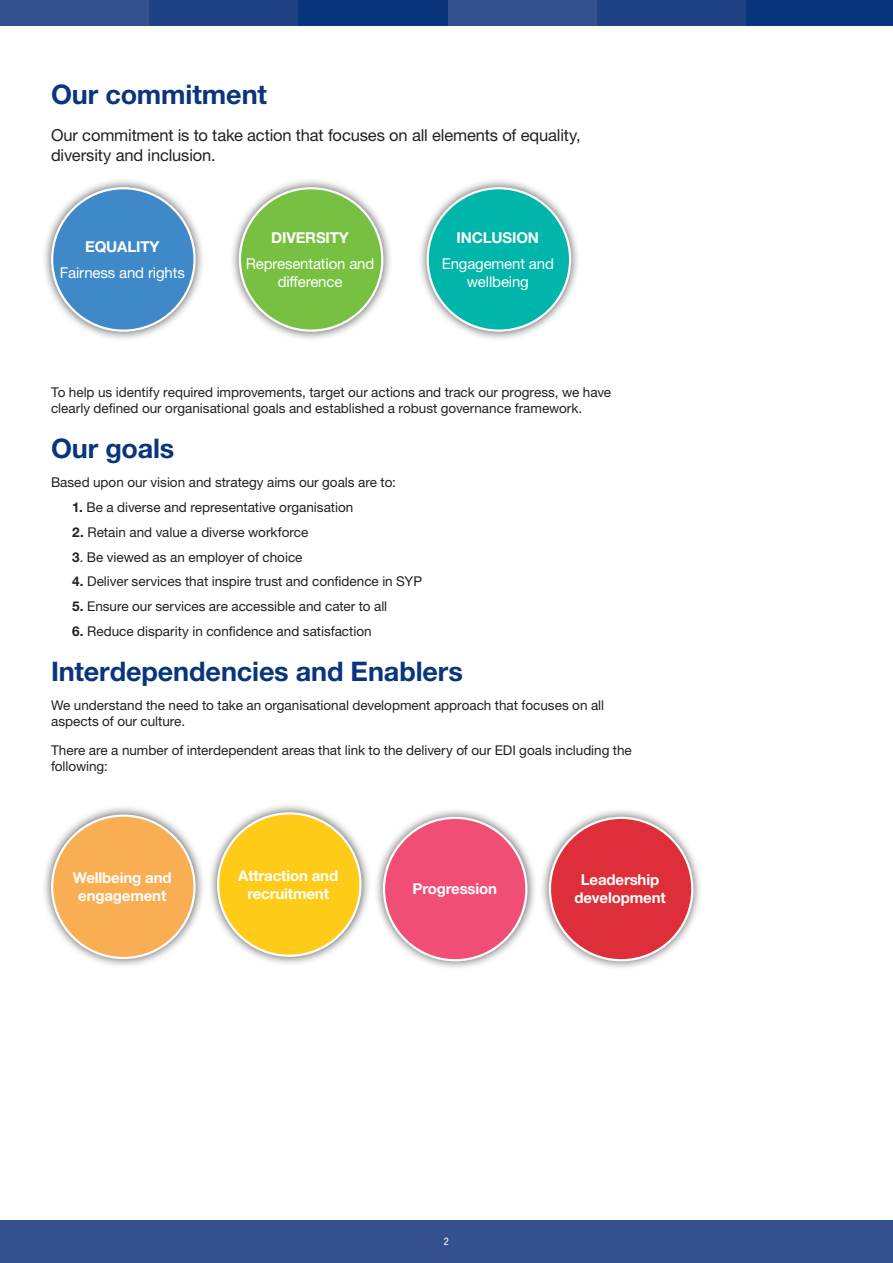
<style>
.page{position:relative;width:893px;height:1263px;background:#fff}
.page>*{position:absolute;margin:0;border:0;box-sizing:border-box;transform-origin:0 0}
.Heading_blue_18pt{font:700 27px "Helvetica Neue LT Std";letter-spacing:-.005em;color:#08357c}
.Intro_11pt{font:16.5px/19.8px "Helvetica Neue LT Std";letter-spacing:-.01em;color:#231f20}
.t1{font:700 15px/18px "Helvetica Neue LT Std";letter-spacing:-.01em;color:#fff;text-align:center}
.t2{font:15px/18px "Helvetica Neue LT Std";letter-spacing:-.01em;color:#fff;text-align:center}
.BODY{font:13.5px/16.2px "Helvetica Neue LT Std";color:#231f20}
.t3{font:condensed 10.5px "Helvetica Neue LT Std";color:#fff}
.s1{font-weight:700}
</style>
<div class="page">
<div style="left:0;top:1220px;width:893px;height:43px;background:#35508e"></div>
<div style="left:0;top:0;width:149px;height:26px;background:#35508e"></div>
<div style="left:149px;top:0;width:150px;height:26px;background:#1f4284"></div>
<div style="left:299px;top:0;width:149px;height:26px;background:#08357c"></div>
<div style="left:448px;top:0;width:149px;height:26px;background:#35508e"></div>
<div style="left:597px;top:0;width:150px;height:26px;background:#1f4284"></div>
<div style="left:747px;top:0;width:146px;height:26px;background:#08357c"></div>
<div style="left:42px;top:178px;width:163px;height:163px;background:#231f20;opacity:.75"></div>
<div style="left:52px;top:188px;width:143px;height:143px;background:#3f89c8;border-radius:50%"></div>
<div style="left:229px;top:178px;width:164px;height:163px;background:#231f20;opacity:.75"></div>
<div style="left:240px;top:188px;width:142px;height:143px;background:#78c042;border-radius:50%"></div>
<div style="left:417px;top:178px;width:164px;height:163px;background:#231f20;opacity:.75"></div>
<div style="left:428px;top:188px;width:142px;height:143px;background:#00b5aa;border-radius:50%"></div>
<div style="left:42px;top:805px;width:163px;height:164px;background:#231f20;opacity:.75"></div>
<div style="left:52px;top:816px;width:143px;height:142px;background:#faae53;border-radius:50%"></div>
<div style="left:208px;top:803px;width:163px;height:163px;background:#231f20;opacity:.75"></div>
<div style="left:218px;top:813px;width:142px;height:143px;background:#fecc18;border-radius:50%"></div>
<div style="left:374px;top:807px;width:163px;height:164px;background:#231f20;opacity:.75"></div>
<div style="left:384px;top:818px;width:142px;height:142px;background:#f04e74;border-radius:50%"></div>
<div style="left:539px;top:807px;width:164px;height:164px;background:#231f20;opacity:.75"></div>
<div style="left:550px;top:818px;width:142px;height:142px;background:#dd2e39;border-radius:50%"></div>
<p class="Heading_blue_18pt" style="left:51px;top:78px;width:217px">Our commitment</p>
<p class="Intro_11pt" style="left:51px;top:125px;width:531px">Our commitment is to take action that focuses on all elements of equality, diversity and inclusion.</p>
<p class="t1" style="left:85px;top:237px;width:76px">EQUALITY</p>
<p class="t2" style="left:60px;top:263px;width:127px">Fairness and rights</p>
<p class="t1" style="left:271px;top:228px;width:79px">DIVERSITY</p>
<p class="t2" style="left:246px;top:254px;width:130px">Representation and difference</p>
<p class="t1" style="left:457px;top:228px;width:84px">INCLUSION</p>
<p class="t2" style="left:442px;top:254px;width:114px">Engagement and wellbeing</p>
<p class="BODY" style="left:51px;top:384px;width:562px">To help us identify required improvements, target our actions and track our progress, we have clearly defined our organisational goals and established a robust governance framework.</p>
<p class="Heading_blue_18pt" style="left:51px;top:432px;width:125px">Our goals</p>
<p class="BODY" style="left:51px;top:474px;width:346px">Based upon our vision and strategy aims our goals are to:</p>
<p class="BODY" style="left:72px;top:499px;width:283px"><span class="s1">1.</span> Be a diverse and representative organisation</p>
<p class="BODY" style="left:72px;top:524px;width:238px"><span class="s1">2.</span> Retain and value a diverse workforce</p>
<p class="BODY" style="left:72px;top:548px;width:232px"><span class="s1">3</span>. Be viewed as an employer of choice</p>
<p class="BODY" style="left:72px;top:573px;width:351px"><span class="s1">4.</span> Deliver services that inspire trust and confidence in SYP</p>
<p class="BODY" style="left:72px;top:598px;width:317px"><span class="s1">5.</span> Ensure our services are accessible and cater to all</p>
<p class="BODY" style="left:72px;top:622px;width:301px"><span class="s1">6.</span> Reduce disparity in confidence and satisfaction</p>
<p class="Heading_blue_18pt" style="left:51px;top:654px;width:413px">Interdependencies and Enablers</p>
<p class="BODY" style="left:51px;top:697px;width:555px">We understand the need to take an organisational development approach that focuses on all aspects of our culture.</p>
<p class="BODY" style="left:51px;top:742px;width:582px">There are a number of interdependent areas that link to the delivery of our EDI goals including the following:</p>
<p class="t1" style="left:73px;top:868px;width:100px">Wellbeing and engagement</p>
<p class="t1" style="left:238px;top:866px;width:101px">Attraction and recruitment</p>
<p class="t1" style="left:413px;top:880px;width:86px">Progression</p>
<p class="t1" style="left:574px;top:871px;width:93px">Leadership development</p>
<p class="t3" style="left:444px;top:1236px;width:7px">2</p>
</div>
